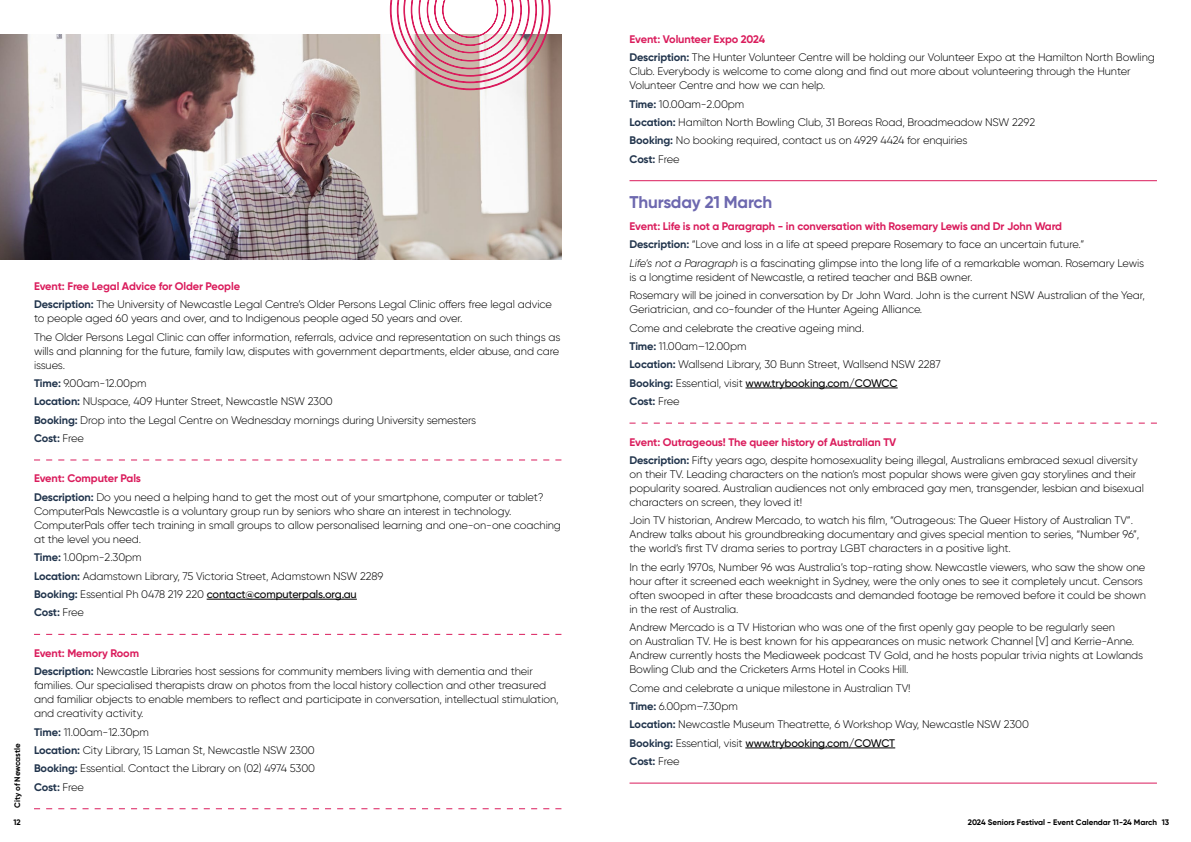
<style>
.page{position:relative;width:1191px;height:842px;background:#fff}
.page>*{position:absolute;margin:0;border:0;box-sizing:border-box;transform-origin:0 0}
.t1{font:700 17px "Gilroy";letter-spacing:-.01em;color:#6d68af}
.t2{font:300 11px/18.4px "Gilroy";letter-spacing:-.01em;color:#000}
.t3{font:700 8px "Gilroy";color:#000}
.s1{font-weight:700;color:#da1c5c}
.s2{font-weight:700;color:#21344c}
.s3{font-weight:500}
.s4{font-style:italic}
</style>
<div class="page">
<hr style="left:207px;top:599px;width:150px;height:1px;background:#000">
<svg style="left:34px;top:459px;width:527px;height:1px"></svg>
<svg style="left:34px;top:634px;width:527px;height:1px"></svg>
<svg style="left:34px;top:808px;width:527px;height:1px"></svg>
<hr style="left:745px;top:388px;width:152px;height:1px;background:#000">
<hr style="left:745px;top:748px;width:150px;height:1px;background:#000">
<hr style="left:629px;top:180px;width:528px;height:1px;background:#da1c5c">
<svg style="left:629px;top:423px;width:528px;height:1px"></svg>
<hr style="left:629px;top:783px;width:528px;height:1px;background:#da1c5c">
<img style="left:0;top:34px;width:561px;height:225px">
<svg style="left:390px;top:0;width:160px;height:90px"></svg>
<p class="t3" style="left:12px;top:808px;width:66px;rotate:-90deg">City of Newcastle</p>
<p class="t3" style="left:13px;top:817px;width:9px">12</p>
<p class="t2" style="left:34px;top:277px;width:519px"><span class="s1">Event: Free Legal Advice for Older People<br></span><span class="s2">Description:</span> The University of Newcastle Legal Centre’s Older Persons Legal Clinic offers free legal advice</p>
<p class="t2" style="left:34px;top:309px;width:528px">to people aged 60 years and over, and to Indigenous people aged 50 years and over.<br>The Older Persons Legal Clinic can offer information, referrals, advice and representation on such things as</p>
<p class="t2" style="left:34px;top:344px;width:527px;line-height:14px">wills and planning for the future, family law, disputes with government departments, elder abuse, and care issues.</p>
<p class="t2" style="left:34px;top:374px;width:444px"><span class="s2">Time:</span> 9.00am-12.00pm<br><span class="s2">Location:</span> NUspace, 409 Hunter Street, Newcastle NSW 2300<br><span class="s2">Booking:</span> Drop into the Legal Centre on Wednesday mornings during University semesters <span class="s2">Cost:</span> Free</p>
<p class="t2" style="left:34px;top:469px;width:511px"><span class="s1">Event: Computer Pals<br></span><span class="s2">Description:</span> Do you need a helping hand to get the most out of your smartphone, computer or tablet?</p>
<p class="t2" style="left:34px;top:504px;width:528px;line-height:14px">ComputerPals Newcastle is a voluntary group run by seniors who share an interest in technology.<br>ComputerPals offer tech training in small groups to allow personalised learning and one-on-one coaching at the level you need.</p>
<p class="t2" style="left:34px;top:548px;width:351px"><span class="s2">Time:</span> 1.00pm-2.30pm<br><span class="s2">Location:</span> Adamstown Library, 75 Victoria Street, Adamstown NSW 2289<br><span class="s2">Booking:</span> Essential Ph 0478 219 220 <span class="s3">contact@computerpals.org.au </span><span class="s2">Cost:</span> Free</p>
<p class="t2" style="left:34px;top:644px;width:500px"><span class="s1">Event: Memory Room<br></span><span class="s2">Description:</span> Newcastle Libraries host sessions for community members living with dementia and their</p>
<p class="t2" style="left:34px;top:678px;width:526px;line-height:14px">families. Our specialised therapists draw on photos from the local history collection and other treasured and familiar objects to enable members to reflect and participate in conversation, intellectual stimulation, and creativity activity.</p>
<p class="t2" style="left:34px;top:722px;width:283px"><span class="s2">Time:</span> 11.00am-12.30pm<br><span class="s2">Location:</span> City Library, 15 Laman St, Newcastle NSW 2300<br><span class="s2">Booking:</span> Essential. Contact the Library on (02) 4974 5300<br><span class="s2">Cost:</span> Free</p>
<p class="t2" style="left:629px;top:30px;width:527px"><span class="s1">Event: Volunteer Expo 2024<br></span><span class="s2">Description:</span> The Hunter Volunteer Centre will be holding our Volunteer Expo at the Hamilton North Bowling</p>
<p class="t2" style="left:629px;top:64px;width:502px;line-height:14px">Club. Everybody is welcome to come along and find out more about volunteering through the Hunter<br>Volunteer Centre and how we can help.</p>
<p class="t2" style="left:629px;top:94px;width:407px"><span class="s2">Time:</span> 10.00am-2.00pm<br><span class="s2">Location:</span> Hamilton North Bowling Club, 31 Boreas Road, Broadmeadow NSW 2292<br><span class="s2">Booking:</span> No booking required, contact us on 4929 4424 for enquiries<br><span class="s2">Cost:</span> Free</p>
<h1 class="t1" style="left:629px;top:191px;width:144px">Thursday 21 March</h1>
<p class="t2" style="left:629px;top:217px;width:516px"><span class="s1">Event: Life is not a Paragraph - in conversation with Rosemary Lewis and Dr John Ward<br></span><span class="s2">Description:</span> “Love and loss in a life at speed prepare Rosemary to face an uncertain future.”<br><span class="s4">Life’s not a Paragraph</span> is a fascinating glimpse into the long life of a remarkable woman. Rosemary Lewis</p>
<p class="t2" style="left:629px;top:268px;width:517px">is a longtime resident of Newcastle, a retired teacher and B&amp;B owner.<br>Rosemary will be joined in conversation by Dr John Ward. John is the current NSW Australian of the Year,</p>
<p class="t2" style="left:629px;top:300px;width:313px">Geriatrician, and co-founder of the Hunter Ageing Alliance.<br>Come and celebrate the creative ageing mind.<br><span class="s2">Time:</span> 11.00am–12.00pm<br><span class="s2">Location:</span> Wallsend Library, 30 Bunn Street, Wallsend NSW 2287<br><span class="s2">Booking:</span> Essential, visit <span class="s3">www.trybooking.com/COWCC<br></span><span class="s2">Cost:</span> Free</p>
<p class="t2" style="left:629px;top:432px;width:509px"><span class="s1">Event: Outrageous! The queer history of Australian TV<br></span><span class="s2">Description:</span> Fifty years ago, despite homosexuality being illegal, Australians embraced sexual diversity</p>
<p class="t2" style="left:629px;top:467px;width:516px;line-height:14px">on their TV. Leading characters on the nation’s most popular shows were given gay storylines and their popularity soared. Australian audiences not only embraced gay men, transgender, lesbian and bisexual characters on screen, they loved it!</p>
<p class="t2" style="left:629px;top:513px;width:511px;line-height:14px">Join TV historian, Andrew Mercado, to watch his film, “Outrageous: The Queer History of Australian TV”.<br>Andrew talks about his groundbreaking documentary and gives special mention to series, “Number 96”, the world’s first TV drama series to portray LGBT characters in a positive light.</p>
<p class="t2" style="left:629px;top:560px;width:518px;line-height:14px">In the early 1970s, Number 96 was Australia’s top-rating show. Newcastle viewers, who saw the show one hour after it screened each weeknight in Sydney, were the only ones to see it completely uncut. Censors often swooped in after these broadcasts and demanded footage be removed before it could be shown in the rest of Australia.</p>
<p class="t2" style="left:629px;top:620px;width:515px;line-height:14px">Andrew Mercado is a TV Historian who was one of the first openly gay people to be regularly seen<br>on Australian TV. He is best known for his appearances on music network Channel [V] and Kerrie-Anne.<br>Andrew currently hosts the Mediaweek podcast TV Gold, and he hosts popular trivia nights at Lowlands Bowling Club and the Cricketers Arms Hotel in Cooks Hill.</p>
<p class="t2" style="left:629px;top:678px;width:401px">Come and celebrate a unique milestone in Australian TV!<br><span class="s2">Time:</span> 6.00pm–7.30pm<br><span class="s2">Location:</span> Newcastle Museum Theatrette, 6 Workshop Way, Newcastle NSW 2300<br><span class="s2">Booking:</span> Essential, visit <span class="s3">www.trybooking.com/COWCT<br></span><span class="s2">Cost:</span> Free</p>
<p class="t3" style="left:967px;top:817px;width:203px">2024 Seniors Festival - Event Calendar 11-24 March 13</p>
</div>
